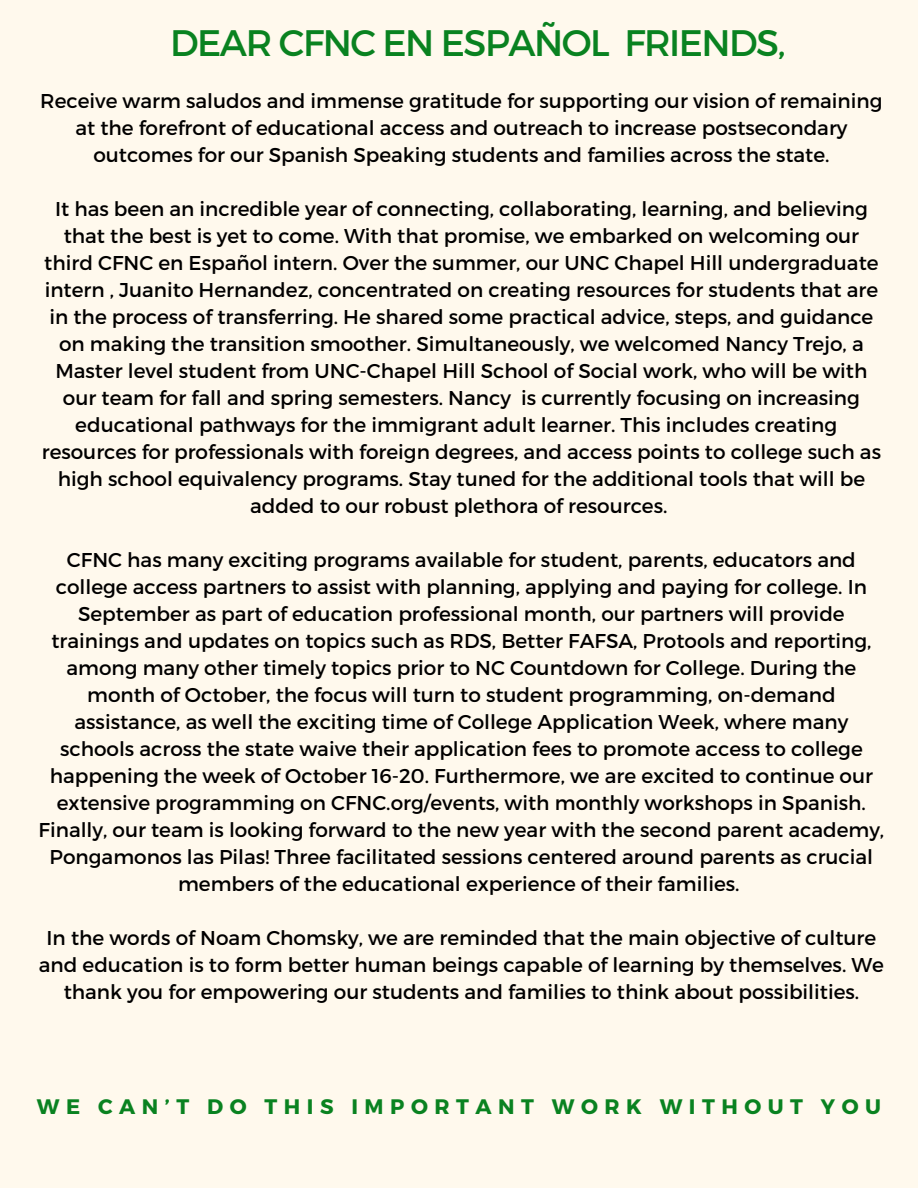
<style>
.page{position:relative;width:918px;height:1188px;background:#fff9ed}
.page>*{position:absolute;margin:0;border:0;box-sizing:border-box;transform-origin:0 0}
.t1{font:36.9px "Montserrat";letter-spacing:-.04em;color:#098220}
.t2{font:700 21px "Montserrat";letter-spacing:.31em;color:#098220}
.t3{font:19.95px/27px "Montserrat";color:#000;text-align:center}
</style>
<div class="page">
<p class="t1" style="left:170px;top:19px;width:617px">DEAR CFNC EN ESPAÑOL FRIENDS,</p>
<p class="t3" style="left:40px;top:86px;width:844px">Receive warm saludos and immense gratitude for supporting our vision of remaining at the forefront of educational access and outreach to increase postsecondary outcomes for our Spanish Speaking students and families across the state.</p>
<p class="t3" style="left:42px;top:194px;width:841px">It has been an incredible year of connecting, collaborating, learning, and believing that the best is yet to come. With that promise, we embarked on welcoming our third CFNC en Español intern. Over the summer, our UNC Chapel Hill undergraduate intern , Juanito Hernandez, concentrated on creating resources for students that are in the process of transferring. He shared some practical advice, steps, and guidance on making the transition smoother. Simultaneously, we welcomed Nancy Trejo, a Master level student from UNC-Chapel Hill School of Social work, who will be with our team for fall and spring semesters. Nancy is currently focusing on increasing educational pathways for the immigrant adult learner. This includes creating resources for professionals with foreign degrees, and access points to college such as high school equivalency programs. Stay tuned for the additional tools that will be added to our robust plethora of resources.</p>
<p class="t3" style="left:39px;top:545px;width:847px">CFNC has many exciting programs available for student, parents, educators and college access partners to assist with planning, applying and paying for college. In September as part of education professional month, our partners will provide trainings and updates on topics such as RDS, Better FAFSA, Protools and reporting, among many other timely topics prior to NC Countdown for College. During the month of October, the focus will turn to student programming, on-demand assistance, as well the exciting time of College Application Week, where many schools across the state waive their application fees to promote access to college happening the week of October 16-20. Furthermore, we are excited to continue our extensive programming on CFNC.org/events, with monthly workshops in Spanish.<br>Finally, our team is looking forward to the new year with the second parent academy, Pongamonos las Pilas! Three facilitated sessions centered around parents as crucial members of the educational experience of their families.</p>
<p class="t3" style="left:39px;top:923px;width:847px">In the words of Noam Chomsky, we are reminded that the main objective of culture and education is to form better human beings capable of learning by themselves. We thank you for empowering our students and families to think about possibilities.</p>
<p class="t2" style="left:37px;top:1093px;width:846px">WE CAN’T DO THIS IMPORTANT WORK WITHOUT YOU</p>
</div>
